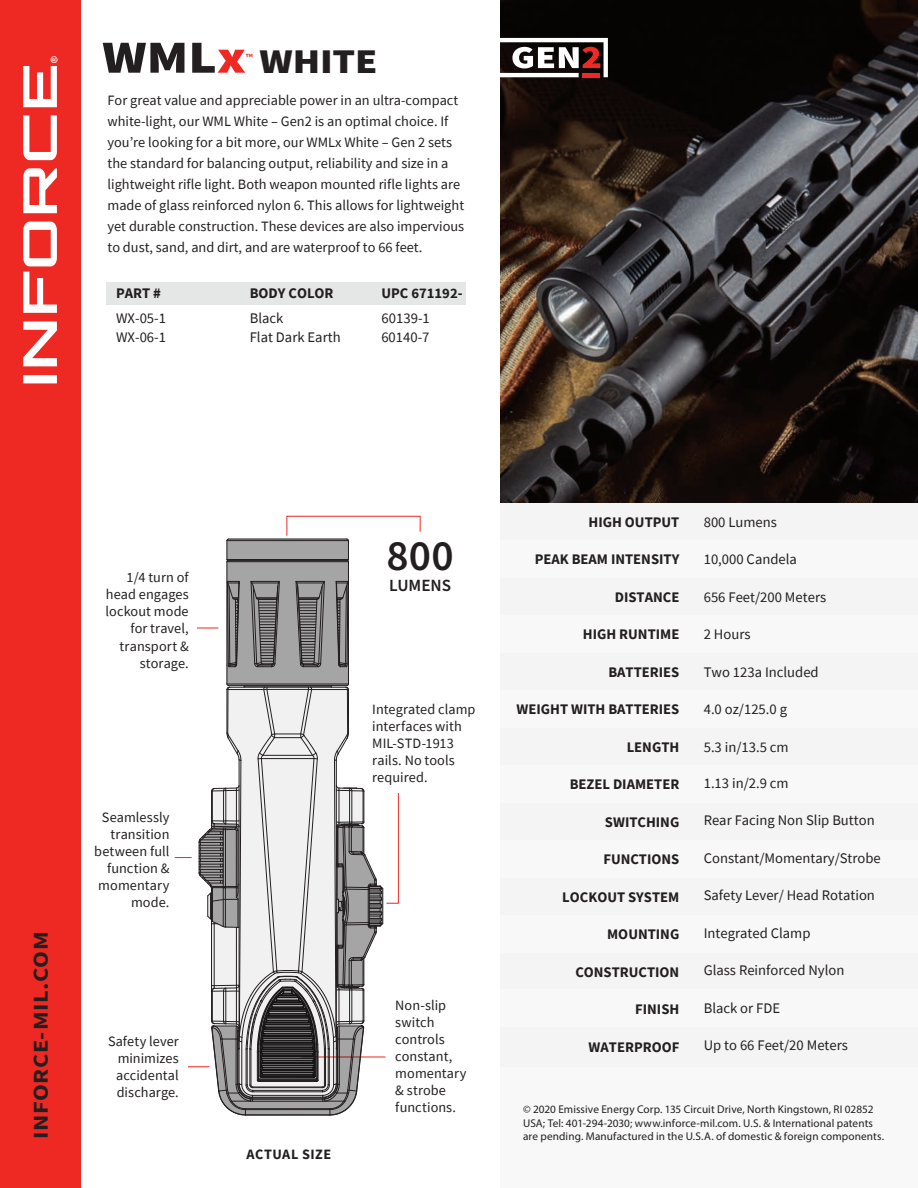
<style>
.page{position:relative;width:918px;height:1188px;background:#fff}
.page>*{position:absolute;margin:0;border:0;box-sizing:border-box;transform-origin:0 0}
.t1{font:900 46.05px "Source Sans Pro";color:#231f20;scale:1.17 1}
.t2{font:600 43.2px "Source Sans Pro";color:#231f20}
.t3{font:900 34.5px "Source Sans Pro";letter-spacing:-.005em;color:#231f20;scale:1.17 1}
.t4{font:700 21px "Source Sans Pro";letter-spacing:.02em;color:#231f20;scale:1.17 1}
.t5{font:600 17.1px "Source Sans Pro";color:#231f20}
.t6{font:14.7px "Source Sans Pro";color:#231f20}
.t7{font:700 14.7px "Source Sans Pro";color:#231f20}
.t8{font:14.4px/21px "Source Sans Pro";color:#231f20}
.t9{font:14.25px/17.1px "Source Sans Pro";letter-spacing:.005em;color:#231f20}
.t10{font:700 14.25px "Source Sans Pro";letter-spacing:.035em;color:#231f20}
.t11{font:11.25px/13.5px "Myriad Pro";letter-spacing:.01em;color:#231f20}
.t12{font:600 10.65px "Source Sans Pro";color:#ee2823}
.t13{font:700 9.15px "Arial";color:#fff}
.s1{color:#ee2823}
</style>
<div class="page">
<img style="left:500px;top:0;width:418px;height:496px">
<div style="left:500px;top:496px;width:418px;height:692px;background:#f4f4f4"></div>
<div style="left:500px;top:1067px;width:418px;height:121px;background:#f8f8f8"></div>
<div style="left:0;top:0;width:80px;height:1188px;background:#ee2823"></div>
<svg style="left:23px;top:66px;width:34px;height:317px"></svg>
<svg style="left:175px;top:515px;width:246px;height:601px"></svg>
<div style="left:106px;top:283px;width:360px;height:22px;background:#e5e6e6"></div>
<svg style="left:500px;top:38px;width:108px;height:39px"></svg>
<div style="left:500px;top:540px;width:418px;height:37px;background:#f8f8f8"></div>
<div style="left:500px;top:615px;width:418px;height:37px;background:#f8f8f8"></div>
<div style="left:500px;top:690px;width:418px;height:37px;background:#f8f8f8"></div>
<div style="left:500px;top:765px;width:418px;height:37px;background:#f8f8f8"></div>
<div style="left:500px;top:840px;width:418px;height:37px;background:#f8f8f8"></div>
<div style="left:500px;top:915px;width:418px;height:37px;background:#f8f8f8"></div>
<div style="left:500px;top:990px;width:418px;height:37px;background:#f8f8f8"></div>
<p class="t13" style="left:48px;top:63px;width:8px;rotate:-90deg">®</p>
<h1 class="t1" style="left:102px;top:26px;width:124px">WML<span class="s1">x</span></h1>
<p class="t12" style="left:246px;top:50px;width:9px">™</p>
<h3 class="t3" style="left:259px;top:37px;width:102px">WHITE</h3>
<p class="t8" style="left:107px;top:90px;width:358px">For great value and appreciable power in an ultra-compact white-light, our WML White – Gen2 is an optimal choice. If you’re looking for a bit more, our WMLx White – Gen 2 sets the standard for balancing output, reliability and size in a lightweight rifle light. Both weapon mounted rifle lights are made of glass reinforced nylon 6. This allows for lightweight yet durable construction. These devices are also impervious to dust, sand, and dirt, and are waterproof to 66 feet.</p>
<p class="t7" style="left:116px;top:283px;width:46px">PART #</p>
<p class="t7" style="left:250px;top:283px;width:85px">BODY COLOR</p>
<p class="t7" style="left:381px;top:283px;width:83px">UPC 671192-</p>
<p class="t6" style="left:116px;top:308px;width:51px">WX-05-1</p>
<p class="t6" style="left:250px;top:308px;width:35px">Black</p>
<p class="t6" style="left:382px;top:308px;width:50px">60139-1</p>
<p class="t6" style="left:116px;top:328px;width:51px">WX-06-1</p>
<p class="t6" style="left:250px;top:328px;width:92px">Flat Dark Earth</p>
<p class="t6" style="left:381px;top:328px;width:50px">60140-7</p>
<p class="t9" style="left:106px;top:569px;width:85px;text-align:right">1/4 turn of head engages lockout mode for travel, transport &amp; storage.</p>
<h3 class="t4" style="left:27px;top:1139px;width:179px;rotate:-90deg">INFORCE-MIL.COM</h3>
<p class="t9" style="left:94px;top:808px;width:77px;text-align:right">Seamlessly transition between full function &amp; momentary mode.</p>
<p class="t9" style="left:116px;top:1033px;width:64px;text-align:justify;text-indent:-8px">Safety lever minimizes accidental discharge.</p>
<p class="t10" style="left:247px;top:1144px;width:86px">ACTUAL SIZE</p>
<h2 class="t2" style="left:386px;top:527px;width:69px">800</h2>
<p class="t5" style="left:389px;top:573px;width:63px">LUMENS</p>
<p class="t9" style="left:372px;top:701px;width:105px">Integrated clamp interfaces with<br>MIL-STD-1913 rails. No tools required.</p>
<p class="t9" style="left:395px;top:996px;width:73px">Non-slip switch controls constant, momentary &amp; strobe functions.</p>
<p class="t7" style="left:589px;top:512px;width:92px">HIGH OUTPUT</p>
<p class="t7" style="left:535px;top:549px;width:146px">PEAK BEAM INTENSITY</p>
<p class="t7" style="left:615px;top:587px;width:66px">DISTANCE</p>
<p class="t7" style="left:583px;top:624px;width:98px">HIGH RUNTIME</p>
<p class="t7" style="left:608px;top:662px;width:73px">BATTERIES</p>
<p class="t7" style="left:517px;top:699px;width:164px">WEIGHT WITH BATTERIES</p>
<p class="t7" style="left:627px;top:737px;width:54px">LENGTH</p>
<p class="t7" style="left:570px;top:774px;width:111px">BEZEL DIAMETER</p>
<p class="t7" style="left:605px;top:812px;width:76px">SWITCHING</p>
<p class="t7" style="left:603px;top:849px;width:78px">FUNCTIONS</p>
<p class="t7" style="left:562px;top:887px;width:119px">LOCKOUT SYSTEM</p>
<p class="t7" style="left:607px;top:924px;width:74px">MOUNTING</p>
<p class="t7" style="left:575px;top:962px;width:105px">CONSTRUCTION</p>
<p class="t7" style="left:635px;top:999px;width:46px">FINISH</p>
<p class="t7" style="left:589px;top:1037px;width:92px">WATERPROOF</p>
<p class="t6" style="left:704px;top:513px;width:75px">800 Lumens</p>
<p class="t6" style="left:704px;top:550px;width:95px">10,000 Candela</p>
<p class="t6" style="left:704px;top:588px;width:124px">656 Feet/200 Meters</p>
<p class="t6" style="left:704px;top:625px;width:48px">2 Hours</p>
<p class="t6" style="left:704px;top:663px;width:116px">Two 123a Included</p>
<p class="t6" style="left:704px;top:700px;width:85px">4.0 oz/125.0 g</p>
<p class="t6" style="left:704px;top:738px;width:86px">5.3 in/13.5 cm</p>
<p class="t6" style="left:704px;top:774px;width:86px">1.13 in/2.9 cm</p>
<p class="t6" style="left:704px;top:811px;width:172px">Rear Facing Non Slip Button</p>
<p class="t6" style="left:704px;top:849px;width:179px">Constant/Momentary/Strobe</p>
<p class="t6" style="left:704px;top:886px;width:173px">Safety Lever/ Head Rotation</p>
<p class="t6" style="left:704px;top:924px;width:108px">Integrated Clamp</p>
<p class="t6" style="left:704px;top:961px;width:142px">Glass Reinforced Nylon</p>
<p class="t6" style="left:704px;top:999px;width:78px">Black or FDE</p>
<p class="t6" style="left:704px;top:1036px;width:146px">Up to 66 Feet/20 Meters</p>
<p class="t11" style="left:523px;top:1103px;width:363px">© 2020 Emissive Energy Corp. 135 Circuit Drive, North Kingstown, RI 02852<br>USA; Tel: 401-294-2030; www.inforce-mil.com. U.S. &amp; International patents are pending. Manufactured in the U.S.A. of domestic &amp; foreign components.</p>
</div>
